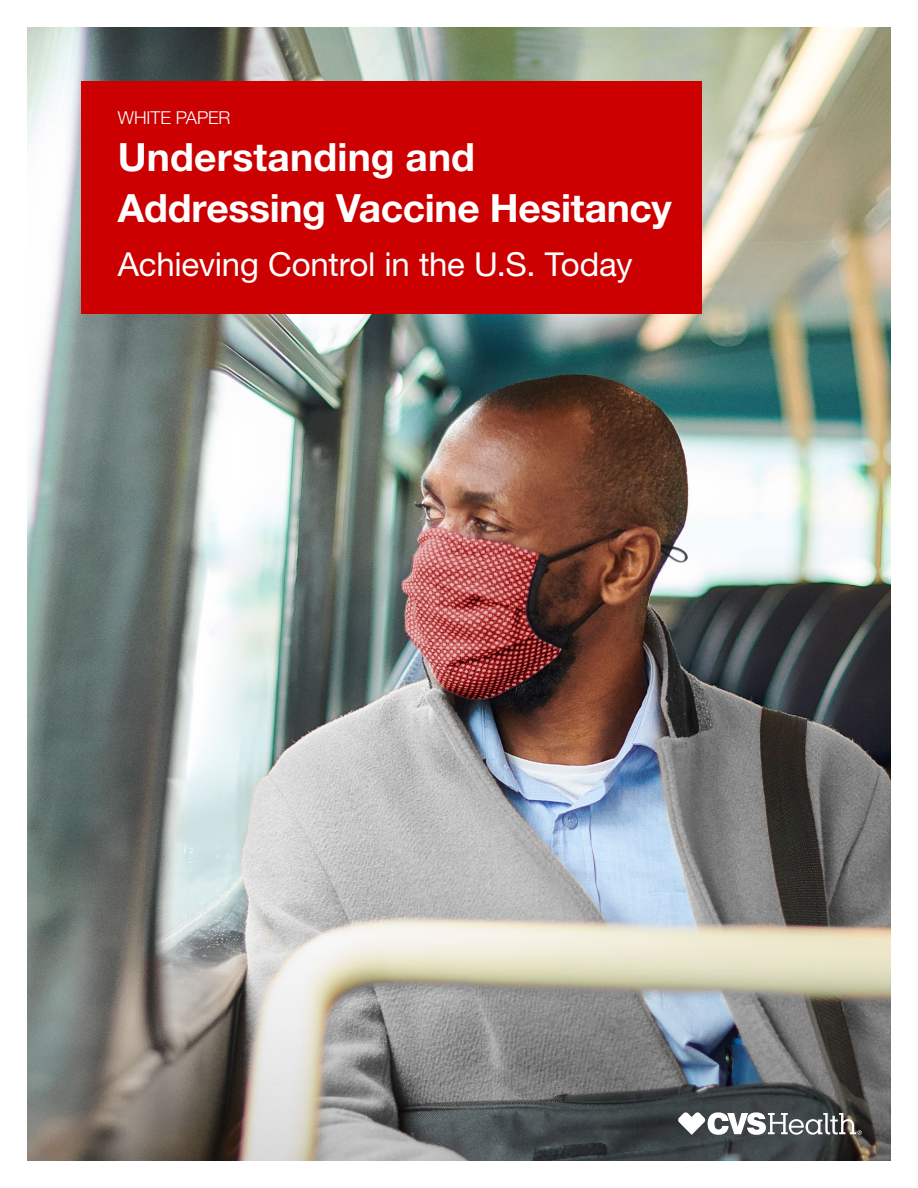
<style>
.page{position:relative;width:918px;height:1188px;background:#fff}
.page>*{position:absolute;margin:0;border:0;box-sizing:border-box;transform-origin:0 0}
.t1{font:700 39px/51px "Helvetica Neue LT Std";letter-spacing:-.005em;color:#fff}
.t2{font:33px "Helvetica Neue LT Std";letter-spacing:-.01em;color:#fff}
.t3{font:300 17.85px "Helvetica Neue LT Std";letter-spacing:-.005em;color:#fff}
</style>
<div class="page">
<img style="left:27px;top:27px;width:864px;height:1134px">
<div style="left:81px;top:81px;width:621px;height:232px;background:#c00"></div>
<svg style="left:678px;top:1112px;width:184px;height:23px"></svg>
<p class="t3" style="left:118px;top:106px;width:114px">WHITE PAPER</p>
<p class="t1" style="left:118px;top:131px;width:555px">Understanding and<br>Addressing Vaccine Hesitancy</p>
<p class="t2" style="left:118px;top:245px;width:516px">Achieving Control in the U.S. Today</p>
</div>
